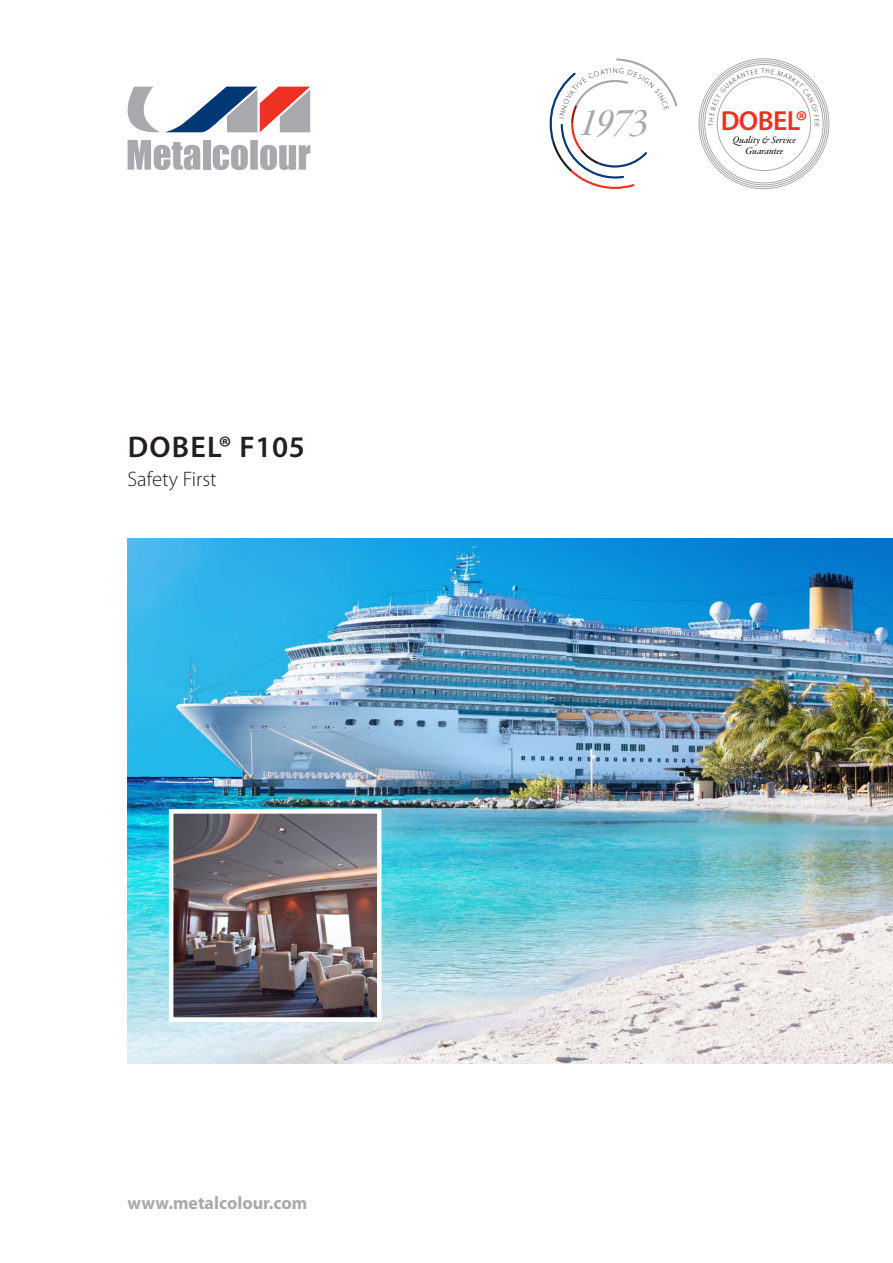
<style>
.page{position:relative;width:893px;height:1263px;background:#fff}
.page>*{position:absolute;margin:0;border:0;box-sizing:border-box;transform-origin:0 0}
.t1{font:39.75px "Garamond Premr Pro Med It Subh";color:#a8a9ad}
.t2{font:600 30px "Myriad Pro";letter-spacing:.04em;color:#231f20}
.t3{font:600 27.6px "Myriad Pro";letter-spacing:-.025em;color:#ef3122}
.t4{font:300 21px "Myriad Pro";color:#231f20}
.t5{font:700 18px "Myriad Pro";color:#a8a9ad}
.t6{font:10.05px/11.4px "Garamond Premr Pro Med It Subh";color:#000;text-align:center}
</style>
<div class="page">
<svg style="left:128px;top:140px;width:72px;height:30px"></svg>
<div style="left:203px;top:140px;width:7px;height:30px;background:#a8a9ad"></div>
<svg style="left:213px;top:140px;width:97px;height:30px"></svg>
<svg style="left:128px;top:87px;width:182px;height:46px"></svg>
<img style="left:128px;top:539px;width:765px;height:524px">
<img style="left:167px;top:807px;width:217px;height:217px">
<svg style="left:699px;top:58px;width:130px;height:131px"></svg>
<svg style="left:550px;top:58px;width:127px;height:131px"></svg>
<h2 class="t2" style="left:128px;top:430px;width:179px">DOBEL® F105</h2>
<h3 class="t4" style="left:128px;top:466px;width:91px">Safety First</h3>
<h1 class="t1" style="left:579px;top:99px;width:71px">1973</h1>
<h3 class="t3" style="left:721px;top:105px;width:88px">DOBEL®</h3>
<p class="t6" style="left:732px;top:134px;width:65px">Quality &amp; Service<br>Guarantee</p>
<h3 class="t5" style="left:128px;top:1193px;width:181px">www.metalcolour.com</h3>
</div>
